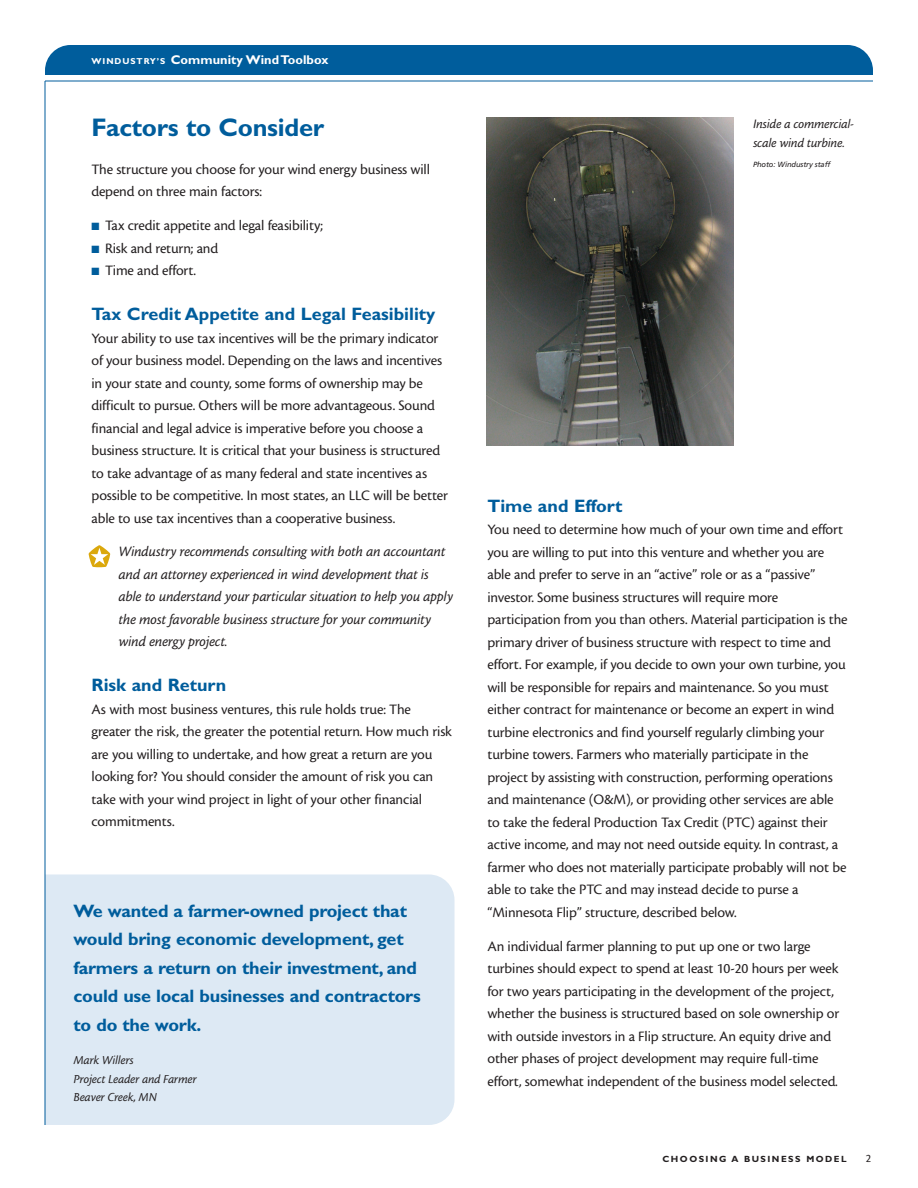
<style>
.page{position:relative;width:918px;height:1188px;background:#fff}
.page>*{position:absolute;margin:0;border:0;box-sizing:border-box;transform-origin:0 0}
.t1{font:700 25.5px "Gill Sans";letter-spacing:-.01em;color:#005d9c}
.t2{font:700 18px/28.5px "Gill Sans";letter-spacing:-.01em;color:#005d9c}
.t3{font:15px/22.5px "Cronos MM 408 11";letter-spacing:-.01em;color:#231f20}
.t4{font:15px/22.5px "Cronos MM It 408 11";letter-spacing:-.01em;color:#231f20}
.t5{font:13.5px/19.5px "Cronos MM It 408 11";letter-spacing:-.01em;color:#231f20}
.t6{font:12.75px/18.5px "Cronos MM It 408 11";letter-spacing:-.01em;color:#231f20}
.t7{font:700 12.75px "Gill Sans";letter-spacing:.005em;color:#fff}
.t8{font:12px "Cronos MM 408 11";color:#231f20}
.t9{font:700 9px "Gill Sans";letter-spacing:.165em;color:#231f20}
.t10{font:italic 7.5px "Frutiger";letter-spacing:-.01em;color:#231f20}
.s1{font-size:8.7px}
.s2{color:#005d9c}
</style>
<div class="page">
<div style="left:17px;top:874px;width:437px;height:251px;background:#dde9f4;border-radius:26px"></div>
<div style="left:10px;top:854px;width:35px;height:274px;background:#fff"></div>
<div style="left:45px;top:45px;width:828px;height:60px;background:#005d9c;border-radius:26px"></div>
<div style="left:45px;top:75px;width:828px;height:32px;background:#fff"></div>
<hr style="left:45px;top:81px;width:1px;height:1044px;background:#005d9c">
<hr style="left:45px;top:81px;width:828px;height:1px;background:#005d9c">
<svg style="left:88px;top:545px;width:23px;height:23px"></svg>
<img style="left:486px;top:117px;width:248px;height:329px">
<p class="t7" style="left:92px;top:55px;width:238px"><span class="s1">WINDUSTRY’S</span> Community WindToolbox</p>
<h1 class="t1" style="left:92px;top:118px;width:234px">Factors to Consider</h1>
<p class="t5" style="left:753px;top:115px;width:102px">Inside a commercial&shy;scale wind turbine.</p>
<p class="t10" style="left:753px;top:161px;width:79px">Photo: Windustry staff</p>
<p class="t3" style="left:92px;top:159px;width:340px">The structure you choose for your wind energy business will depend on three main factors:</p>
<p class="t3" style="left:92px;top:215px;width:233px"><span class="s2">■</span> Tax credit appetite and legal feasibility;</p>
<p class="t3" style="left:92px;top:238px;width:128px"><span class="s2">■</span> Risk and return; and</p>
<p class="t3" style="left:92px;top:260px;width:106px"><span class="s2">■</span> Time and effort.</p>
<p class="t2" style="left:92px;top:302px;width:345px">Tax Credit Appetite and Legal Feasibility</p>
<p class="t3" style="left:92px;top:328px;width:358px">Your ability to use tax incentives will be the primary indicator of your business model. Depending on the laws and incentives in your state and county, some forms of ownership may be difficult to pursue. Others will be more advantageous. Sound financial and legal advice is imperative before you choose a business structure. It is critical that your business is structured to take advantage of as many federal and state incentives as possible to be competitive. In most states, an LLC will be better able to use tax incentives than a cooperative business.</p>
<p class="t4" style="left:118px;top:541px;width:336px">Windustry recommends consulting with both an accountant and an attorney experienced in wind development that is able to understand your particular situation to help you apply the most favorable business structure for your community wind energy project.</p>
<p class="t2" style="left:92px;top:673px;width:136px">Risk and Return</p>
<p class="t3" style="left:92px;top:699px;width:362px">As with most business ventures, this rule holds true: The greater the risk, the greater the potential return. How much risk are you willing to undertake, and how great a return are you looking for? You should consider the amount of risk you can take with your wind project in light of your other financial commitments.</p>
<p class="t2" style="left:488px;top:493px;width:137px">Time and Effort</p>
<p class="t3" style="left:487px;top:519px;width:362px">You need to determine how much of your own time and effort you are willing to put into this venture and whether you are able and prefer to serve in an “active” role or as a “passive” investor. Some business structures will require more participation from you than others. Material participation is the primary driver of business structure with respect to time and effort. For example, if you decide to own your own turbine, you will be responsible for repairs and maintenance. So you must either contract for maintenance or become an expert in wind turbine electronics and find yourself regularly climbing your turbine towers. Farmers who materially participate in the project by assisting with construction, performing operations and maintenance (O&amp;M), or providing other services are able to take the federal Production Tax Credit (PTC) against their active income, and may not need outside equity. In contrast, a farmer who does not materially participate probably will not be able to take the PTC and may instead decide to purse a “Minnesota Flip” structure, described below.</p>
<p class="t3" style="left:488px;top:936px;width:353px">An individual farmer planning to put up one or two large turbines should expect to spend at least 10-20 hours per week for two years participating in the development of the project, whether the business is structured based on sole ownership or with outside investors in a Flip structure. An equity drive and other phases of project development may require full-time effort, somewhat independent of the business model selected.</p>
<p class="t2" style="left:73px;top:898px;width:349px">We wanted a farmer-owned project that would bring economic development, get farmers a return on their investment, and could use local businesses and contractors to do the work.</p>
<p class="t6" style="left:73px;top:1052px;width:125px">Mark Willers<br>Project Leader and Farmer<br>Beaver Creek, MN</p>
<p class="t9" style="left:663px;top:1156px;width:186px">CHOOSING A BUSINESS MODEL</p>
<p class="t8" style="left:866px;top:1153px;width:7px">2</p>
</div>
